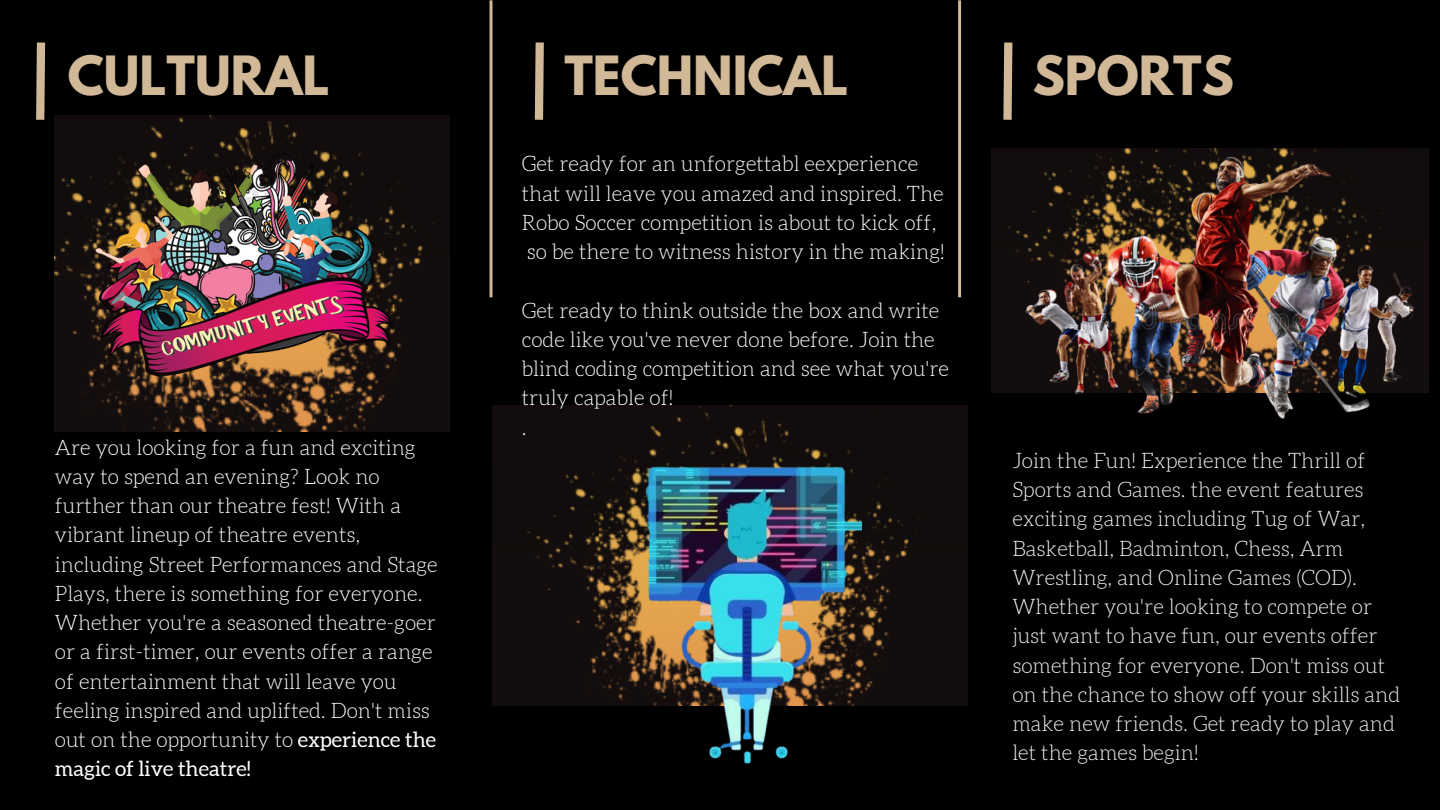
<style>
.page{position:relative;width:1440px;height:810px;background:#000}
.page>*{position:absolute;margin:0;border:0;box-sizing:border-box;transform-origin:0 0}
.t1{font:700 47.9px "League Spartan";color:#d1b897}
.t2{font:300 21px/29.2px "Aleo";color:#fefefe}
.t3{font:300 21px/29.2px "Aleo";color:#f4f4f4}
.t4{font:300 21px/29.2px "Aleo";color:#fff}
.s1{font-weight:400}
</style>
<div class="page">
<hr style="left:490px;top:0;width:3px;height:297px;background:#d1b897">
<hr style="left:958px;top:0;width:3px;height:297px;background:#d1b897">
<svg style="left:36px;top:42px;width:10px;height:78px"></svg>
<svg style="left:534px;top:42px;width:10px;height:78px"></svg>
<svg style="left:1003px;top:42px;width:10px;height:78px"></svg>
<img style="left:55px;top:116px;width:394px;height:315px">
<img style="left:493px;top:405px;width:475px;height:300px">
<div style="left:991px;top:149px;width:13px;height:243px;background:#140d0d"></div>
<img style="left:1004px;top:148px;width:425px;height:271px">
<img style="left:640px;top:450px;width:222px;height:314px">
<img style="left:57px;top:149px;width:374px;height:237px">
<h1 class="t1" style="left:68px;top:51px;width:263px">CULTURAL</h1>
<h1 class="t1" style="left:564px;top:52px;width:285px">TECHNICAL</h1>
<h1 class="t1" style="left:1033px;top:52px;width:203px">SPORTS</h1>
<p class="t2" style="left:55px;top:434px;width:384px">Are you looking for a fun and exciting way to spend an evening? Look no further than our theatre fest! With a vibrant lineup of theatre events, including Street Performances and Stage Plays, there is something for everyone.<br>Whether you're a seasoned theatre-goer or a first-timer, our events offer a range of entertainment that will leave you feeling inspired and uplifted. Don't miss out on the opportunity to <span class="s1">experience the magic of live theatre!</span></p>
<p class="t4" style="left:522px;top:150px;width:424px">Get ready for an unforgettabl eexperience that will leave you amazed and inspired. The Robo Soccer competition is about to kick off, so be there to witness history in the making!</p>
<p class="t4" style="left:522px;top:297px;width:429px">Get ready to think outside the box and write code like you've never done before. Join the blind coding competition and see what you're truly capable of!<br>.</p>
<p class="t3" style="left:1012px;top:447px;width:389px">Join the Fun! Experience the Thrill of Sports and Games. the event features exciting games including Tug of War, Basketball, Badminton, Chess, Arm Wrestling, and Online Games (COD).<br>Whether you're looking to compete or just want to have fun, our events offer something for everyone. Don't miss out on the chance to show off your skills and make new friends. Get ready to play and let the games begin!</p>
</div>
